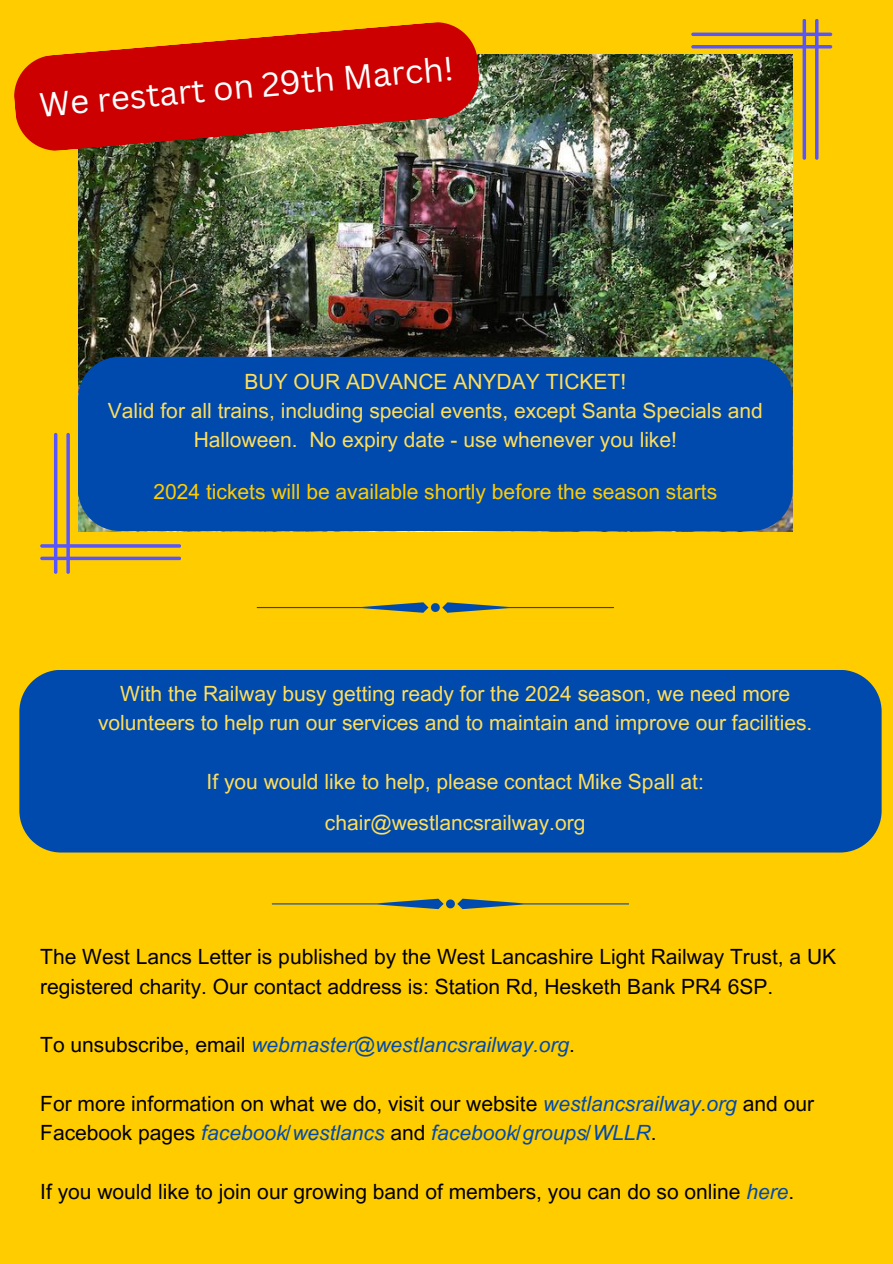
<style>
.page{position:relative;width:893px;height:1264px;background:#fff}
.page>*{position:absolute;margin:0;border:0;box-sizing:border-box;transform-origin:0 0}
.t1{font:33px "Canva Sans";color:#fff}
.t2{font:21px/29.2px "Arial MT Pro";color:#ffde59;text-align:center}
.t3{font:21px/29.2px "Arial MT Pro";color:#000}
.t4{font:21px "Arial MT Pro";color:#fc0}
.t5{font:italic 21px "Arial MT Pro";color:#004aad}
.s1{font-style:normal;color:#000}
.s2{font-style:italic;color:#004aad}
</style>
<div class="page">
<div style="left:0;top:0;width:892px;height:1263px;background:#fc0"></div>
<img style="left:78px;top:55px;width:714px;height:477px">
<div style="left:78px;top:357px;width:714px;height:174px;background:#004aad"></div>
<svg style="left:40px;top:433px;width:141px;height:140px"></svg>
<img style="left:691px;top:19px;width:141px;height:141px">
<div style="left:19px;top:670px;width:862px;height:182px;background:#004aad"></div>
<svg style="left:272px;top:898px;width:356px;height:11px"></svg>
<svg style="left:257px;top:602px;width:356px;height:10px"></svg>
<svg style="left:14px;top:22px;width:465px;height:129px;background:#ca320e"></svg>
<h1 class="t1" style="left:37px;top:81px;width:417px;rotate:-5deg">We restart on 29th March!</h1>
<p class="t2" style="left:108px;top:369px;width:656px">BUY OUR ADVANCE ANYDAY TICKET!<br>Valid for all trains, including special events, except Santa Specials and<br>Halloween. No expiry date - use whenever you like!</p>
<p class="t4" style="left:153px;top:484px;width:565px">2024 tickets will be available shortly before the season starts</p>
<p class="t2" style="left:98px;top:681px;width:715px">With the Railway busy getting ready for the 2024 season, we need more volunteers to help run our services and to maintain and improve our facilities.</p>
<p class="t2" style="left:206px;top:763px;width:498px;line-height:41.2px">If you would like to help, please contact Mike Spall at: chair@westlancsrailway.org</p>
<p class="t3" style="left:40px;top:945px;width:797px">The West Lancs Letter is published by the West Lancashire Light Railway Trust, a UK registered charity. Our contact address is: Station Rd, Hesketh Bank PR4 6SP.</p>
<p class="t5" style="left:40px;top:1036px;width:536px"><span class="s1">To unsubscribe, email</span> webmaster@westlancsrailway.org<span class="s1">.</span></p>
<p class="t3" style="left:40px;top:1091px;width:775px">For more information on what we do, visit our website <span class="s2">westlancsrailway.org</span> and our<br>Facebook pages <span class="s2">facebook/westlancs</span> and <span class="s2">facebook/groups/WLLR</span>.</p>
<p class="t3" style="left:40px;top:1179px;width:755px">If you would like to join our growing band of members, you can do so online <span class="s2">here</span>.</p>
</div>
